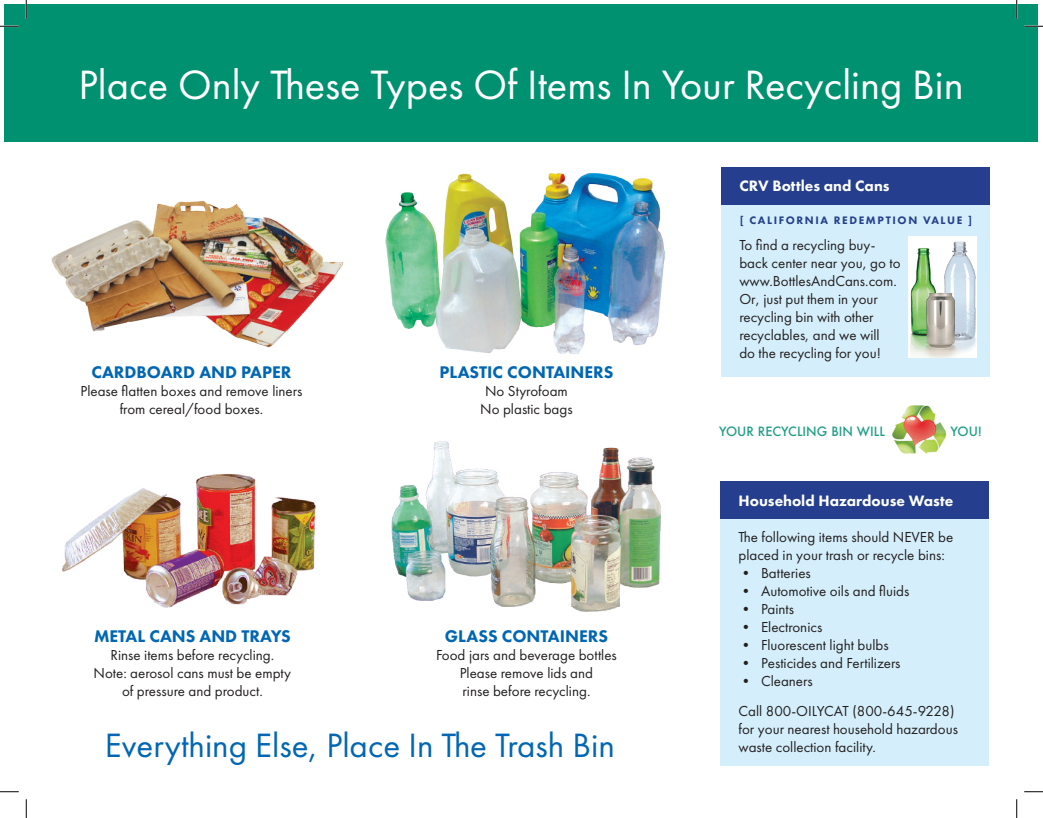
<style>
.page{position:relative;width:1043px;height:818px;background:#fff}
.page>*{position:absolute;margin:0;border:0;box-sizing:border-box;transform-origin:0 0}
.t1{font:42.5px "Futura PT";color:#fff}
.t2{font:35px "Futura PT";color:#0166b3}
.t3{font:800 17.5px "Futura PT";color:#0166b3}
.t4{font:800 15.62px "Futura PT";color:#fff}
.t5{font:15px/18px "Futura PT";color:#231f20;text-align:center}
.t6{font:500 12.5px "Futura";color:#219e85}
.t7{font:800 11.25px "Futura PT";letter-spacing:.14em;color:#253f8e}
</style>
<div class="page">
<div style="left:720px;top:481px;width:268px;height:284px;background:#d4effb"></div>
<div style="left:4px;top:4px;width:1033px;height:137px;background:#009170"></div>
<img style="left:391px;top:441px;width:270px;height:171px">
<img style="left:61px;top:474px;width:255px;height:134px">
<img style="left:385px;top:173px;width:281px;height:181px">
<div style="left:720px;top:481px;width:268px;height:38px;background:#253f8e"></div>
<img style="left:51px;top:201px;width:293px;height:147px">
<div style="left:721px;top:167px;width:268px;height:209px;background:#d4effb"></div>
<div style="left:721px;top:167px;width:268px;height:37px;background:#253f8e"></div>
<img style="left:908px;top:236px;width:68px;height:121px">
<img style="left:892px;top:405px;width:54px;height:49px">
<svg style="left:0;top:25px;width:19px;height:2px"></svg>
<svg style="left:1024px;top:25px;width:18px;height:2px"></svg>
<svg style="left:0;top:791px;width:19px;height:1px"></svg>
<svg style="left:1024px;top:791px;width:18px;height:1px"></svg>
<svg style="left:25px;top:0;width:2px;height:19px"></svg>
<svg style="left:25px;top:799px;width:2px;height:19px"></svg>
<svg style="left:1015px;top:0;width:2px;height:19px"></svg>
<svg style="left:1016px;top:799px;width:1px;height:19px"></svg>
<h1 class="t1" style="left:78px;top:60px;width:886px">Place Only These Types Of Items In Your Recycling Bin</h1>
<p class="t4" style="left:739px;top:176px;width:151px">CRV Bottles and Cans</p>
<p class="t7" style="left:739px;top:213px;width:234px">[ CALIFORNIA REDEMPTION VALUE ]</p>
<p class="t3" style="left:91px;top:361px;width:201px">CARDBOARD AND PAPER</p>
<p class="t5" style="left:81px;top:382px;width:223px">Please flatten boxes and remove liners from cereal/food boxes.</p>
<p class="t3" style="left:94px;top:625px;width:198px">METAL CANS AND TRAYS</p>
<p class="t5" style="left:94px;top:646px;width:199px">Rinse items before recycling.<br>Note: aerosol cans must be empty of pressure and product.</p>
<p class="t3" style="left:439px;top:361px;width:176px">PLASTIC CONTAINERS</p>
<p class="t5" style="left:480px;top:382px;width:94px">No Styrofoam<br>No plastic bags</p>
<p class="t3" style="left:445px;top:625px;width:165px">GLASS CONTAINERS</p>
<p class="t5" style="left:436px;top:646px;width:182px">Food jars and beverage bottles<br>Please remove lids and<br>rinse before recycling.</p>
<h2 class="t2" style="left:105px;top:724px;width:511px">Everything Else, Place In The Trash Bin</h2>
<p class="t5" style="left:739px;top:236px;width:163px;text-align:left">To find a recycling buy&shy;back center near you, go to www.BottlesAndCans.com.<br>Or, just put them in your recycling bin with other recyclables, and we will<br>do the recycling for you!</p>
<p class="t6" style="left:719px;top:423px;width:167px">YOUR RECYCLING BIN WILL</p>
<p class="t6" style="left:950px;top:423px;width:33px">YOU!</p>
<p class="t4" style="left:738px;top:490px;width:216px">Household Hazardouse Waste</p>
<p class="t5" style="left:738px;top:527px;width:216px;text-align:left">The following items should NEVER be placed in your trash or recycle bins:</p>
<p class="t5" style="left:738px;top:563px;width:74px">• Batteries</p>
<p class="t5" style="left:738px;top:581px;width:172px">• Automotive oils and fluids</p>
<p class="t5" style="left:738px;top:599px;width:57px">• Paints</p>
<p class="t5" style="left:738px;top:617px;width:85px">• Electronics</p>
<p class="t5" style="left:738px;top:635px;width:152px">• Fluorescent light bulbs</p>
<p class="t5" style="left:738px;top:653px;width:163px">• Pesticides and Fertilizers</p>
<p class="t5" style="left:738px;top:665px;width:217px;line-height:30.5px;text-align:left">• Cleaners<br>Call 800-OILYCAT (800-645-9228)</p>
<p class="t5" style="left:738px;top:720px;width:221px;text-align:left">for your nearest household hazardous waste collection facility.</p>
</div>
